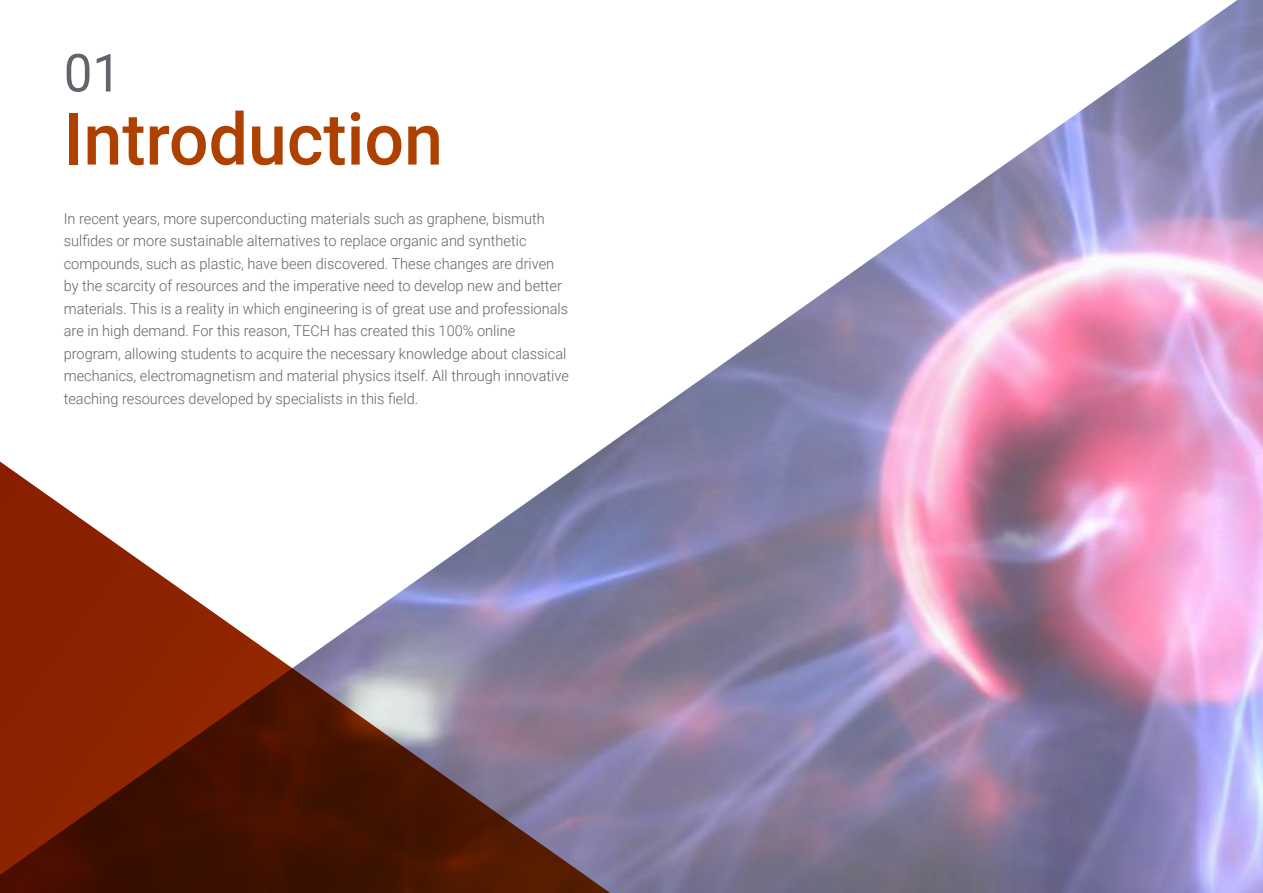
<style>
.page{position:relative;width:1263px;height:893px;background:#fff}
.page>*{position:absolute;margin:0;border:0;box-sizing:border-box;transform-origin:0 0}
.t1{font:500 72px "Roboto";color:#ae4000}
.t2{font:52.5px "Roboto";color:#61646a}
.t3{font:300 15px/22.5px "Roboto";color:#61646a}
</style>
<div class="page">
<img style="left:607px;top:0;width:656px;height:893px">
<svg style="left:0;top:446px;width:640px;height:447px"></svg>
<h2 class="t2" style="left:64px;top:36px;width:59px">01</h2>
<h1 class="t1" style="left:64px;top:89px;width:381px">Introduction</h1>
<p class="t3" style="left:64px;top:207px;width:507px">In recent years, more superconducting materials such as graphene, bismuth sulfides or more sustainable alternatives to replace organic and synthetic compounds, such as plastic, have been discovered. These changes are driven by the scarcity of resources and the imperative need to develop new and better materials. This is a reality in which engineering is of great use and professionals are in high demand. For this reason, TECH has created this 100% online program, allowing students to acquire the necessary knowledge about classical mechanics, electromagnetism and material physics itself. All through innovative teaching resources developed by specialists in this field.</p>
</div>
